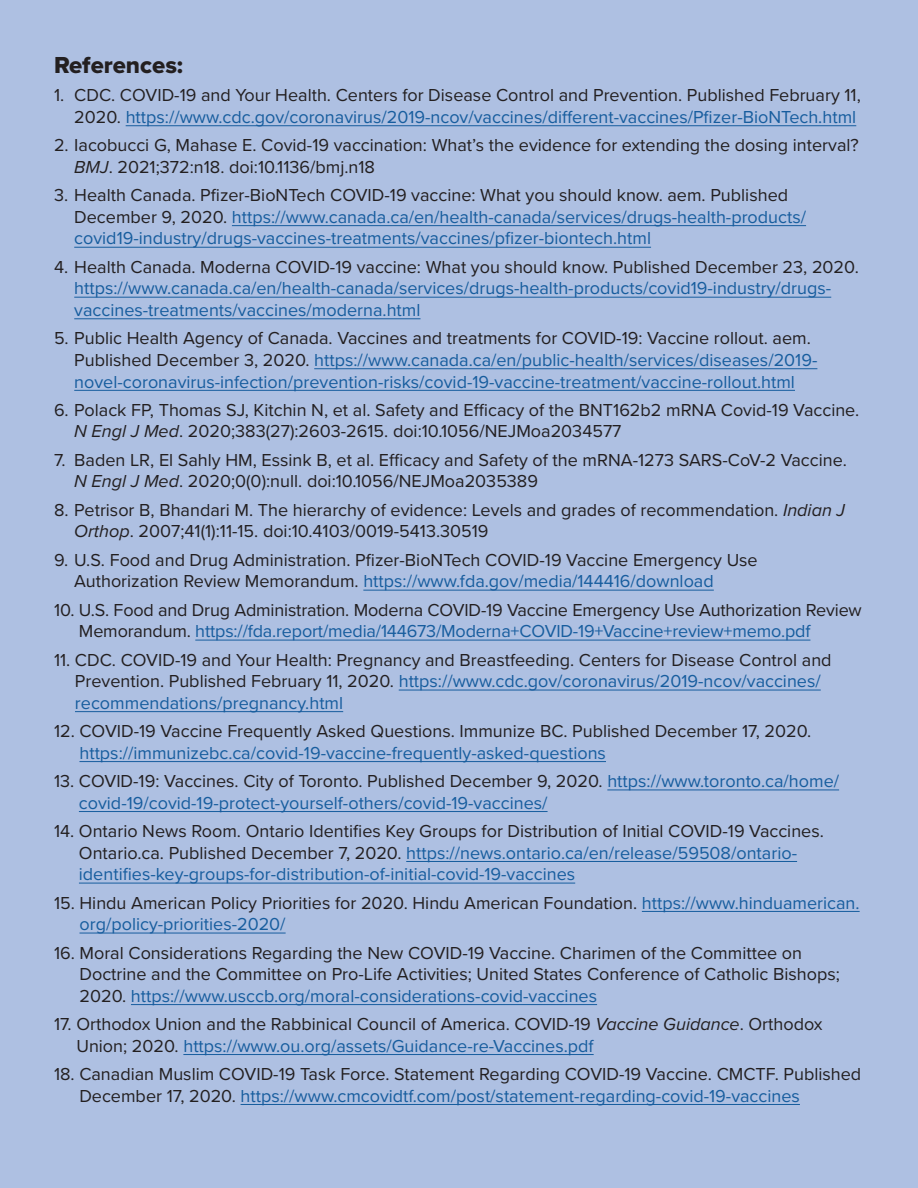
<style>
.page{position:relative;width:918px;height:1188px;background:#aec0e2}
.page>*{position:absolute;margin:0;border:0;box-sizing:border-box;transform-origin:0 0}
.Header_2{font:24px "Proxima Nova Extrabld";color:#231f20}
.Paragraph{font:18px/21.6px "Proxima Nova";color:#231f20}
.Paragraph-2{font:18px/21.6px "Proxima Nova";color:#175d9e}
.s1{color:#175d9e}
.s2{font-style:italic}
.s3{color:#231f20}
</style>
<div class="page">
<hr style="left:126px;top:125px;width:730px;height:1px;background:#175d9e">
<hr style="left:232px;top:225px;width:574px;height:1px;background:#175d9e">
<hr style="left:74px;top:247px;width:577px;height:1px;background:#175d9e">
<hr style="left:74px;top:297px;width:757px;height:1px;background:#175d9e">
<hr style="left:74px;top:318px;width:347px;height:1px;background:#175d9e">
<hr style="left:314px;top:368px;width:503px;height:1px;background:#175d9e">
<hr style="left:74px;top:390px;width:721px;height:1px;background:#175d9e">
<hr style="left:363px;top:590px;width:351px;height:1px;background:#175d9e">
<hr style="left:195px;top:640px;width:615px;height:1px;background:#175d9e">
<hr style="left:399px;top:690px;width:422px;height:1px;background:#175d9e">
<hr style="left:75px;top:711px;width:268px;height:1px;background:#175d9e">
<hr style="left:79px;top:761px;width:527px;height:1px;background:#175d9e">
<hr style="left:607px;top:789px;width:232px;height:1px;background:#175d9e">
<hr style="left:79px;top:811px;width:469px;height:1px;background:#175d9e">
<hr style="left:406px;top:861px;width:391px;height:1px;background:#175d9e">
<hr style="left:79px;top:883px;width:496px;height:1px;background:#175d9e">
<hr style="left:642px;top:911px;width:218px;height:1px;background:#175d9e">
<hr style="left:80px;top:933px;width:206px;height:1px;background:#175d9e">
<hr style="left:131px;top:1004px;width:466px;height:1px;background:#175d9e">
<hr style="left:183px;top:1054px;width:411px;height:1px;background:#175d9e">
<hr style="left:241px;top:1104px;width:559px;height:1px;background:#175d9e">
<p class="Header_2" style="left:54px;top:47px;width:131px">References:</p>
<p class="Paragraph" style="left:54px;top:84px;width:808px;text-align:right">1. CDC. COVID-19 and Your Health. Centers for Disease Control and Prevention. Published February 11,<br>2020. <span class="s1">https://www.cdc.gov/coronavirus/2019-ncov/vaccines/different-vaccines/Pfizer-BioNTech.html</span></p>
<p class="Paragraph" style="left:74px;top:134px;width:786px;text-indent:-20px">2. Iacobucci G, Mahase E. Covid-19 vaccination: What’s the evidence for extending the dosing interval?<br><span class="s2">BMJ</span>. 2021;372:n18. doi:10.1136/bmj.n18</p>
<p class="Paragraph-2" style="left:74px;top:184px;width:733px;text-indent:-20px"><span class="s3">3. Health Canada. Pfizer-BioNTech COVID-19 vaccine: What you should know. aem. Published<br>December 9, 2020.</span> https://www.canada.ca/en/health-canada/services/drugs-health-products/ covid19-industry/drugs-vaccines-treatments/vaccines/pfizer-biontech.html</p>
<p class="Paragraph-2" style="left:74px;top:255px;width:786px;text-indent:-20px"><span class="s3">4. Health Canada. Moderna COVID-19 vaccine: What you should know. Published December 23, 2020. </span>https://www.canada.ca/en/health-canada/services/drugs-health-products/covid19-industry/drugs&shy;vaccines-treatments/vaccines/moderna.html</p>
<p class="Paragraph-2" style="left:74px;top:327px;width:745px;text-indent:-20px"><span class="s3">5. Public Health Agency of Canada. Vaccines and treatments for COVID-19: Vaccine rollout. aem.<br>Published December 3, 2020.</span> https://www.canada.ca/en/public-health/services/diseases/2019- novel-coronavirus-infection/prevention-risks/covid-19-vaccine-treatment/vaccine-rollout.html</p>
<p class="Paragraph" style="left:74px;top:398px;width:787px;text-indent:-20px">6. Polack FP, Thomas SJ, Kitchin N, et al. Safety and Efficacy of the BNT162b2 mRNA Covid-19 Vaccine.<br><span class="s2">N Engl J Med</span>. 2020;383(27):2603-2615. doi:10.1056/NEJMoa2034577</p>
<p class="Paragraph" style="left:74px;top:448px;width:774px;text-indent:-20px">7. Baden LR, El Sahly HM, Essink B, et al. Efficacy and Safety of the mRNA-1273 SARS-CoV-2 Vaccine.<br><span class="s2">N Engl J Med</span>. 2020;0(0):null. doi:10.1056/NEJMoa2035389</p>
<p class="Paragraph" style="left:74px;top:498px;width:772px;text-indent:-20px">8. Petrisor B, Bhandari M. The hierarchy of evidence: Levels and grades of recommendation. <span class="s2">Indian J<br>Orthop</span>. 2007;41(1):11-15. doi:10.4103/0019-5413.30519</p>
<p class="Paragraph" style="left:74px;top:548px;width:685px;text-indent:-20px">9. U.S. Food and Drug Administration. Pfizer-BioNTech COVID-19 Vaccine Emergency Use<br>Authorization Review Memorandum. <span class="s1">https://www.fda.gov/media/144416/download</span></p>
<p class="Paragraph" style="left:79px;top:598px;width:784px;text-indent:-25px">10. U.S. Food and Drug Administration. Moderna COVID-19 Vaccine Emergency Use Authorization Review<br>Memorandum. <span class="s1">https://fda.report/media/144673/Moderna+COVID-19+Vaccine+review+memo.pdf</span></p>
<p class="Paragraph" style="left:75px;top:648px;width:758px;text-indent:-21px">11. CDC. COVID-19 and Your Health: Pregnancy and Breastfeeding. Centers for Disease Control and<br>Prevention. Published February 11, 2020. <span class="s1">https://www.cdc.gov/coronavirus/2019-ncov/vaccines/ recommendations/pregnancy.html</span></p>
<p class="Paragraph" style="left:79px;top:720px;width:733px;text-indent:-25px">12. COVID-19 Vaccine Frequently Asked Questions. Immunize BC. Published December 17, 2020. <span class="s1">https://immunizebc.ca/covid-19-vaccine-frequently-asked-questions</span></p>
<p class="Paragraph-2" style="left:79px;top:770px;width:762px;text-indent:-25px"><span class="s3">13. COVID-19: Vaccines. City of Toronto. Published December 9, 2020.</span> https://www.toronto.ca/home/ covid-19/covid-19-protect-yourself-others/covid-19-vaccines/</p>
<p class="Paragraph" style="left:79px;top:819px;width:747px;text-indent:-25px">14. Ontario News Room. Ontario Identifies Key Groups for Distribution of Initial COVID-19 Vaccines.<br>Ontario.ca. Published December 7, 2020. <span class="s1">https://news.ontario.ca/en/release/59508/ontario&shy;identifies-key-groups-for-distribution-of-initial-covid-19-vaccines</span></p>
<p class="Paragraph" style="left:80px;top:891px;width:782px;text-indent:-26px">15. Hindu American Policy Priorities for 2020. Hindu American Foundation. <span class="s1">https://www.hinduamerican. org/policy-priorities-2020/</span></p>
<p class="Paragraph" style="left:80px;top:941px;width:762px;text-indent:-26px">16. Moral Considerations Regarding the New COVID-19 Vaccine. Charimen of the Committee on<br>Doctrine and the Committee on Pro-Life Activities; United States Conference of Catholic Bishops;<br>2020. <span class="s1">https://www.usccb.org/moral-considerations-covid-vaccines</span></p>
<p class="Paragraph" style="left:76px;top:1013px;width:748px;text-indent:-22px">17. Orthodox Union and the Rabbinical Council of America. COVID-19 <span class="s2">Vaccine Guidance</span>. Orthodox<br>Union; 2020. <span class="s1">https://www.ou.org/assets/Guidance-re-Vaccines.pdf</span></p>
<p class="Paragraph" style="left:79px;top:1062px;width:784px;text-indent:-25px">18. Canadian Muslim COVID-19 Task Force. Statement Regarding COVID-19 Vaccine. CMCTF. Published<br>December 17, 2020. <span class="s1">https://www.cmcovidtf.com/post/statement-regarding-covid-19-vaccines</span></p>
</div>
